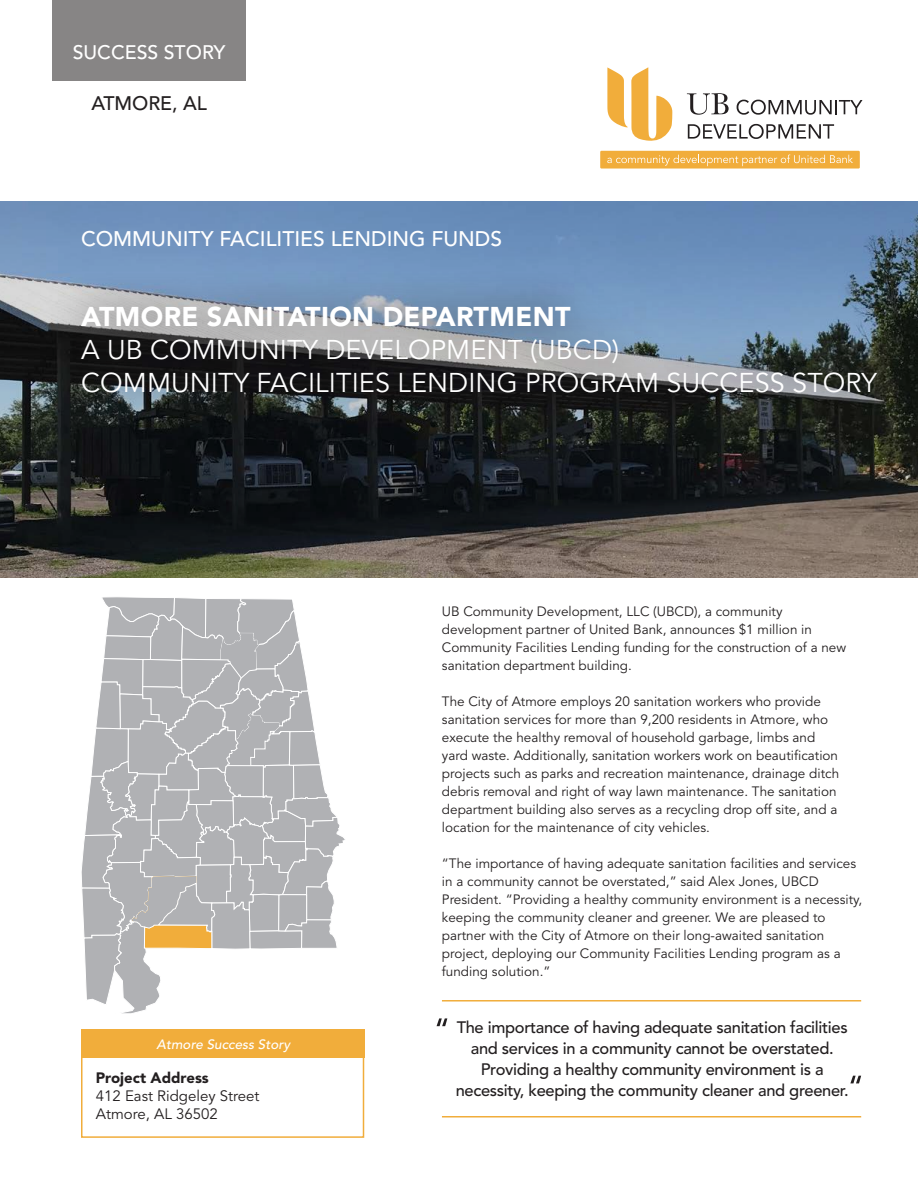
<style>
.page{position:relative;width:918px;height:1188px;background:#fff}
.page>*{position:absolute;margin:0;border:0;box-sizing:border-box;transform-origin:0 0}
.t1{font:27px/33px "Avenir";letter-spacing:.005em;color:#fff}
.t2{font:900 27px "Avenir";letter-spacing:.015em;color:#fff}
.t3{font:500 21px "Avenir";color:#fff}
.t4{font:500 19.5px "Avenir LT Std";color:#fff}
.t5{font:500 19.5px "Avenir LT Std";color:#231f20}
.t6{font:500 16.5px/21px "Avenir LT Std";letter-spacing:-.02em;color:#231f20;text-align:center}
.t7{font:15px/18px "Avenir";color:#231f20}
.t8{font:900 15px "Avenir";color:#231f20}
.t9{font:13.5px/18px "Avenir";color:#231f20}
.t10{font:italic 500 13.5px "Avenir LT Std";color:#fff}
</style>
<div class="page">
<svg style="left:81px;top:597px;width:264px;height:417px"></svg>
<div style="left:81px;top:1043px;width:283px;height:95px;border:2px solid #f1ad3b"></div>
<div style="left:81px;top:1030px;width:283px;height:28px;background:#f1ad3b"></div>
<div style="left:600px;top:151px;width:260px;height:18px;background:#f1ad3b"></div>
<svg style="left:607px;top:68px;width:65px;height:73px"></svg>
<svg style="left:687px;top:93px;width:42px;height:22px"></svg>
<svg style="left:737px;top:100px;width:126px;height:15px"></svg>
<svg style="left:688px;top:124px;width:146px;height:15px"></svg>
<svg style="left:607px;top:155px;width:246px;height:11px"></svg>
<div style="left:52px;top:0;width:194px;height:81px;background:#878585"></div>
<svg style="left:0;top:201px;width:918px;height:377px;background:#46505b"></svg>
<hr style="left:442px;top:1000px;width:419px;height:2px;background:#f1ad3b">
<hr style="left:442px;top:1116px;width:419px;height:2px;background:#f1ad3b">
<svg style="left:437px;top:1018px;width:10px;height:8px"></svg>
<svg style="left:850px;top:1076px;width:11px;height:7px"></svg>
<div style="left:47px;top:269px;width:861px;height:161px;background:#231f20;opacity:.75"></div>
<h3 class="t4" style="left:73px;top:40px;width:154px">SUCCESS STORY</h3>
<h3 class="t5" style="left:91px;top:92px;width:117px">ATMORE, AL</h3>
<h2 class="t3" style="left:81px;top:227px;width:423px">COMMUNITY FACILITIES LENDING FUNDS</h2>
<h1 class="t2" style="left:81px;top:300px;width:491px">ATMORE SANITATION DEPARTMENT</h1>
<h1 class="t1" style="left:81px;top:334px;width:797px">A UB COMMUNITY DEVELOPMENT (UBCD)<br>COMMUNITY FACILITIES LENDING PROGRAM SUCCESS STORY</h1>
<p class="t10" style="left:157px;top:1037px;width:135px">Atmore Success Story</p>
<p class="t8" style="left:96px;top:1069px;width:115px">Project Address</p>
<p class="t7" style="left:96px;top:1088px;width:165px">412 East Ridgeley Street<br>Atmore, AL 36502</p>
<p class="t9" style="left:442px;top:603px;width:406px">UB Community Development, LLC (UBCD), a community development partner of United Bank, announces $1 million in Community Facilities Lending funding for the construction of a new sanitation department building.</p>
<p class="t9" style="left:442px;top:693px;width:399px">The City of Atmore employs 20 sanitation workers who provide sanitation services for more than 9,200 residents in Atmore, who execute the healthy removal of household garbage, limbs and yard waste. Additionally, sanitation workers work on beautification projects such as parks and recreation maintenance, drainage ditch debris removal and right of way lawn maintenance. The sanitation department building also serves as a recycling drop off site, and a location for the maintenance of city vehicles.</p>
<p class="t9" style="left:442px;top:855px;width:422px">“The importance of having adequate sanitation facilities and services in a community cannot be overstated,” said Alex Jones, UBCD President. “Providing a healthy community environment is a necessity, keeping the community cleaner and greener. We are pleased to partner with the City of Atmore on their long-awaited sanitation project, deploying our Community Facilities Lending program as a funding solution.”</p>
<p class="t6" style="left:456px;top:1017px;width:395px">The importance of having adequate sanitation facilities and services in a community cannot be overstated.<br>Providing a healthy community environment is a necessity, keeping the community cleaner and greener.</p>
</div>
